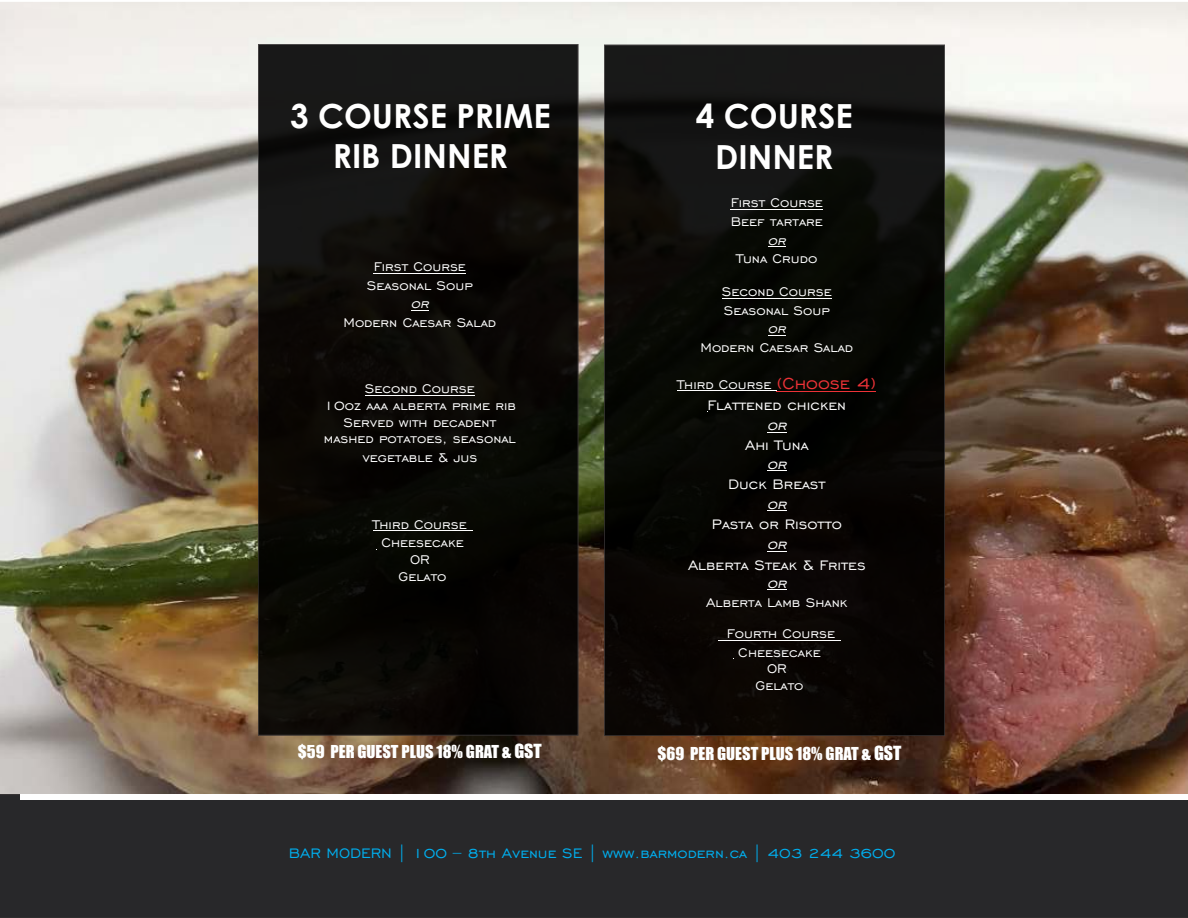
<style>
.page{position:relative;width:1188px;height:918px;background:#fff}
.page>*{position:absolute;margin:0;border:0;box-sizing:border-box;transform-origin:0 0}
.t1{font:700 33.3px/40.3px "Century Gothic";color:#fff;text-align:center}
.t2{font:18px "Chisel Normal";color:#fefefe}
.t3{font:18px "Chisel Normal";color:#00afef}
.t4{font:italic 18px "Chisel";color:#fefefe}
.t5{font:16.5px/18.6px "Chisel Normal";color:#fefefe;text-align:center}
.t6{font:16.5px "Impact";color:#fff}
.t7{font:italic 16.5px "Chisel";color:#fefefe}
.s1{font-size:21px;color:#ed3237}
.s2{font-size:18px}
</style>
<div class="page">
<img style="left:0;top:2px;width:1188px;height:792px">
<div style="left:0;top:794px;width:1188px;height:124px;background:#28282a"></div>
<svg style="left:604px;top:45px;width:341px;height:691px;background:#0b0a07"></svg>
<svg style="left:258px;top:44px;width:320px;height:691px;background:#0c0b08"></svg>
<hr style="left:731px;top:209px;width:92px;height:1px;background:#fefefe">
<svg style="left:768px;top:246px;width:18px;height:1px"></svg>
<hr style="left:722px;top:298px;width:110px;height:1px;background:#fefefe">
<svg style="left:768px;top:335px;width:18px;height:1px"></svg>
<hr style="left:678px;top:390px;width:99px;height:1px;background:#fefefe">
<hr style="left:777px;top:391px;width:99px;height:1px;background:#ed3237">
<svg style="left:767px;top:432px;width:20px;height:1px"></svg>
<svg style="left:767px;top:470px;width:20px;height:1px"></svg>
<svg style="left:767px;top:511px;width:20px;height:1px"></svg>
<svg style="left:767px;top:551px;width:20px;height:1px"></svg>
<svg style="left:767px;top:589px;width:20px;height:1px"></svg>
<hr style="left:727px;top:640px;width:113px;height:1px;background:#fefefe">
<hr style="left:374px;top:273px;width:92px;height:1px;background:#fefefe">
<svg style="left:411px;top:310px;width:18px;height:1px"></svg>
<hr style="left:365px;top:395px;width:110px;height:1px;background:#fefefe">
<hr style="left:373px;top:530px;width:99px;height:1px;background:#fefefe">
<div style="left:21px;top:795px;width:1167px;height:5px;background:#fefefe"></div>
<h1 class="t1" style="left:290px;top:98px;width:262px">3 COURSE PRIME<br>RIB DINNER</h1>
<p class="t5" style="left:367px;top:256px;width:108px">First Course<br>Seasonal Soup</p>
<p class="t7" style="left:411px;top:293px;width:19px">or</p>
<p class="t5" style="left:344px;top:312px;width:154px">Modern Caesar Salad</p>
<p class="t5" style="left:344px;top:371px;width:154px;line-height:33.3px">Second Course<br>Served with decadent</p>
<p class="t5" style="left:323px;top:395px;width:194px">10oz aaa alberta prime rib</p>
<p class="t5" style="left:324px;top:429px;width:193px">mashed potatoes, seasonal vegetable &amp; jus</p>
<p class="t5" style="left:373px;top:514px;width:95px">Third Course<br>Cheesecake</p>
<p class="t5" style="left:410px;top:549px;width:21px">OR</p>
<p class="t5" style="left:398px;top:566px;width:50px">Gelato</p>
<h1 class="t1" style="left:696px;top:99px;width:158px">4 COURSE<br>DINNER</h1>
<p class="t5" style="left:731px;top:192px;width:94px;text-align:left">First Course<br>Beef tartare</p>
<p class="t7" style="left:768px;top:229px;width:19px">or</p>
<p class="t5" style="left:722px;top:241px;width:111px;line-height:33.3px">Tuna Crudo<br>Second Course</p>
<p class="t5" style="left:724px;top:300px;width:108px">Seasonal Soup</p>
<p class="t7" style="left:768px;top:318px;width:19px">or</p>
<p class="t5" style="left:701px;top:337px;width:154px">Modern Caesar Salad</p>
<p class="t5" style="left:678px;top:374px;width:200px">Third Course <span class="s1">(Choose 4)</span></p>
<p class="t2" style="left:708px;top:393px;width:140px">Flattened chicken</p>
<p class="t4" style="left:767px;top:413px;width:21px">or</p>
<p class="t2" style="left:745px;top:434px;width:65px">Ahi Tuna</p>
<p class="t4" style="left:767px;top:452px;width:21px">or</p>
<p class="t2" style="left:728px;top:472px;width:99px">Duck Breast</p>
<p class="t4" style="left:767px;top:492px;width:21px">or</p>
<p class="t2" style="left:712px;top:512px;width:132px">Pasta or Risotto</p>
<p class="t4" style="left:767px;top:533px;width:21px">or</p>
<p class="t2" style="left:688px;top:553px;width:179px">Alberta Steak &amp; Frites</p>
<p class="t4" style="left:767px;top:571px;width:21px">or</p>
<p class="t5" style="left:706px;top:592px;width:143px">Alberta Lamb Shank</p>
<p class="t5" style="left:727px;top:623px;width:110px">Fourth Course<br>Cheesecake</p>
<p class="t5" style="left:755px;top:659px;width:50px;line-height:16.6px">OR<br>Gelato</p>
<p class="t6" style="left:298px;top:745px;width:245px">$59 PER GUEST PLUS 18% GRAT &amp; <span class="s2">GST</span></p>
<p class="t6" style="left:658px;top:747px;width:246px">$69 PER GUEST PLUS 18% GRAT &amp; <span class="s2">GST</span></p>
<p class="t3" style="left:289px;top:842px;width:608px">BAR MODERN | 100 – 8th Avenue SE | www.barmodern.ca | 403 244 3600</p>
</div>
